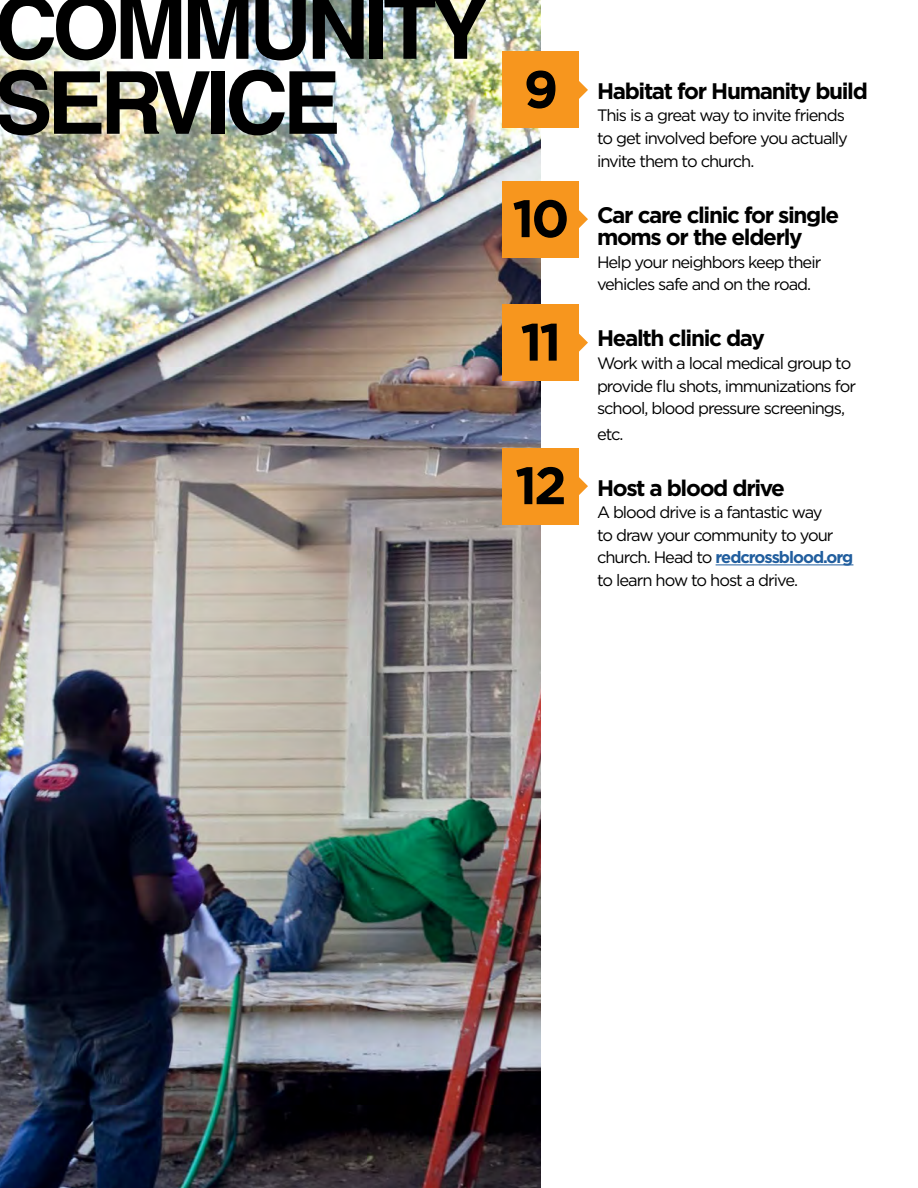
<style>
.page{position:relative;width:918px;height:1188px;background:#fff}
.page>*{position:absolute;margin:0;border:0;box-sizing:border-box;transform-origin:0 0}
.t1{font:700 87px/75px "Helvetica LT Std";letter-spacing:-.06em;color:#000}
.t2{font:700 52.5px "Gotham";color:#000}
.t3{font:700 22.5px/22.5px "Gotham";letter-spacing:-.06em;color:#000}
.t4{font:16.5px/22.5px "Gotham";letter-spacing:-.06em;color:#000}
.s1{font-weight:700;color:#215e9e}
</style>
<div class="page">
<img style="left:0;top:0;width:541px;height:1188px">
<hr style="left:716px;top:564px;width:137px;height:1px;background:#215e9e">
<svg style="left:579px;top:81px;width:9px;height:18px"></svg>
<svg style="left:579px;top:210px;width:9px;height:18px"></svg>
<svg style="left:579px;top:333px;width:9px;height:19px"></svg>
<svg style="left:579px;top:477px;width:9px;height:18px"></svg>
<div style="left:503px;top:52px;width:76px;height:76px;background:#f7961e"></div>
<div style="left:503px;top:181px;width:76px;height:76px;background:#f7961e"></div>
<div style="left:503px;top:305px;width:76px;height:76px;background:#f7961e"></div>
<div style="left:503px;top:448px;width:76px;height:76px;background:#f7961e"></div>
<h1 class="t1" style="left:-5px;top:-11px;width:496px">COMMUNITY<br>SERVICE</h1>
<h2 class="t2" style="left:524px;top:55px;width:36px">9</h2>
<h2 class="t2" style="left:512px;top:184px;width:59px">10</h2>
<h2 class="t2" style="left:520px;top:307px;width:43px">11</h2>
<h2 class="t2" style="left:515px;top:451px;width:53px">12</h2>
<h3 class="t3" style="left:597px;top:80px;width:272px">Habitat for Humanity build</h3>
<p class="t4" style="left:597px;top:104px;width:253px">This is a great way to invite friends to get involved before you actually invite them to church.</p>
<h3 class="t3" style="left:597px;top:203px;width:244px">Car care clinic for single moms or the elderly</h3>
<p class="t4" style="left:597px;top:250px;width:226px">Help your neighbors keep their vehicles safe and on the road.</p>
<h3 class="t3" style="left:597px;top:327px;width:169px">Health clinic day</h3>
<p class="t4" style="left:597px;top:352px;width:261px">Work with a local medical group to provide flu shots, immunizations for school, blood pressure screenings,</p>
<p class="t4" style="left:597px;top:422px;width:28px">etc.</p>
<h3 class="t3" style="left:597px;top:476px;width:190px">Host a blood drive</h3>
<p class="t4" style="left:597px;top:501px;width:258px">A blood drive is a fantastic way<br>to draw your community to your church. Head to <span class="s1">redcrossblood.org </span>to learn how to host a drive.</p>
</div>
